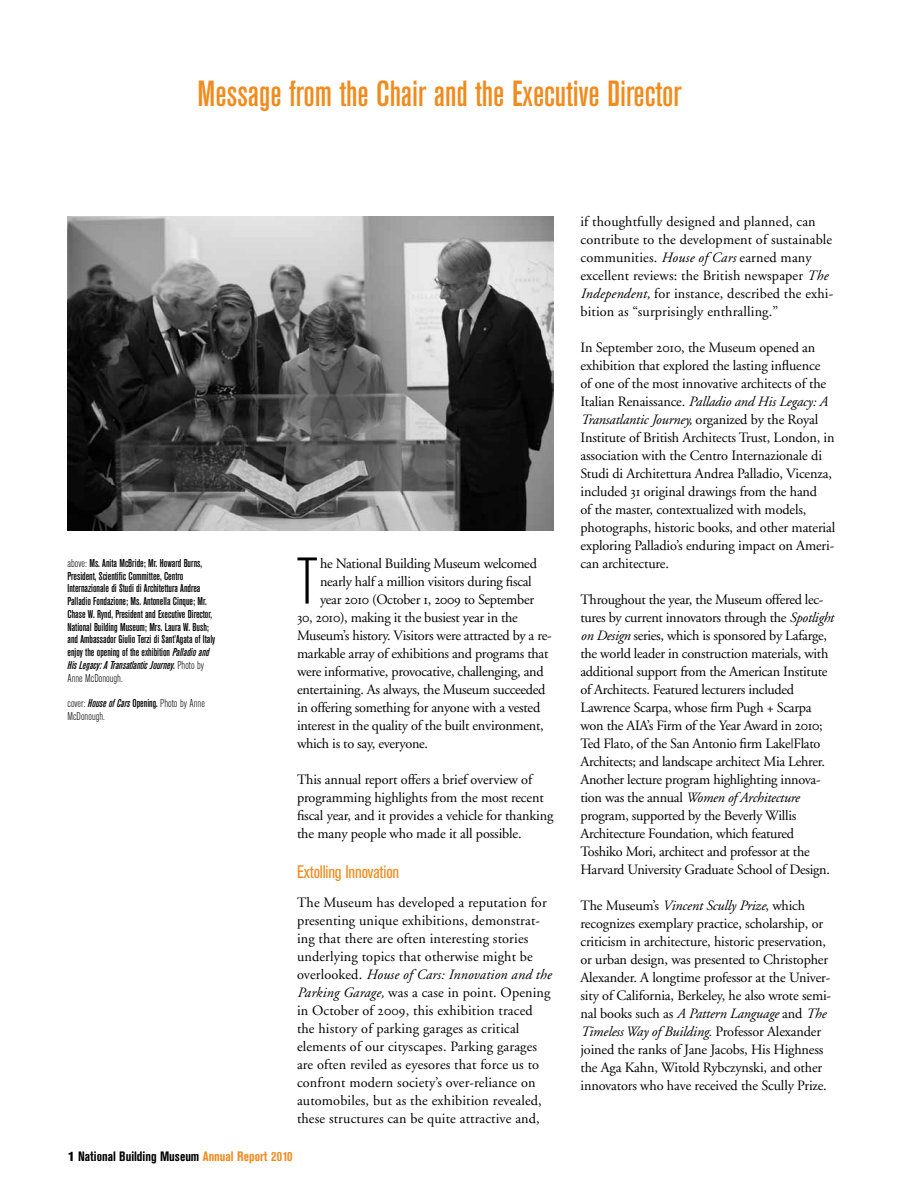
<style>
.page{position:relative;width:918px;height:1188px;background:#fff}
.page>*{position:absolute;margin:0;border:0;box-sizing:border-box;transform-origin:0 0}
.t1{font:300 condensed 65.25px "Akzidenz Grotesk BE";color:#000}
.t2{font:500 condensed 36px "Akzidenz Grotesk BE";color:#f08b1d}
.t3{font:condensed 18px "Akzidenz Grotesk BE";letter-spacing:-.01em;color:#f08b1d}
.t4{font:14.25px/18px "Adobe Garamond";letter-spacing:-.01em;color:#000}
.t5{font:14.25px/18px "Adobe Garamond";letter-spacing:.01em;color:#000}
.t6{font:700 condensed 13.5px "Akzidenz Grotesk BE";color:#000}
.t7{font:500 condensed 11.25px/12.8px "Akzidenz Grotesk BE";color:#000}
.t8{font:300 condensed 11.25px/12.8px "Akzidenz Grotesk BE";color:#000}
.s1{font-weight:300}
.s2{font-style:italic}
.s3{font-weight:500;font-style:italic}
.s4{font-weight:500}
.s5{font-family:"Adobe Garamond Exp"}
.s6{font-stretch:normal}
.s7{color:#f08b1d}
</style>
<div class="page">
<img style="left:68px;top:216px;width:486px;height:315px">
<h2 class="t2" style="left:198px;top:74px;width:486px">Message from the Chair and the Executive Director</h2>
<p class="t7" style="left:68px;top:557px;width:149px"><span class="s1">above:</span> Ms. Anita McBride; Mr. Howard Burns, President, Scientific Committee, Centro Internazionale di Studi di Architettura Andrea Palladio Fondazione; Ms. Antonella Cinque; Mr.<br>Chase W. Rynd, President and Executive Director, National Building Museum; Mrs. Laura W. Bush; and Ambassador Giulio Terzi di Sant’Agata of Italy enjoy the opening of the exhibition <span class="s2">Palladio and His Legacy: A Transatlantic Journey.</span> <span class="s1">Photo by Anne McDonough.</span></p>
<p class="t8" style="left:68px;top:697px;width:139px">cover: <span class="s3">House of Cars</span> <span class="s4">Opening.</span> Photo by Anne<br>McDonough.</p>
<h1 class="t1" style="left:297px;top:546px;width:21px">T</h1>
<p class="t4" style="left:320px;top:554px;width:218px">he National Building Museum welcomed</p>
<p class="t4" style="left:320px;top:572px;width:213px">nearly half a million visitors during fiscal</p>
<p class="t4" style="left:320px;top:590px;width:216px">year <span class="s5">2010</span> (October <span class="s5">1, 2009</span> to September</p>
<p class="t4" style="left:297px;top:608px;width:222px"><span class="s5">30, 2010</span>), making it the busiest year in the</p>
<p class="t4" style="left:297px;top:626px;width:256px">Museum’s history. Visitors were attracted by a re-</p>
<p class="t4" style="left:297px;top:644px;width:253px">markable array of exhibitions and programs that</p>
<p class="t4" style="left:297px;top:662px;width:248px">were informative, provocative, challenging, and</p>
<p class="t4" style="left:297px;top:680px;width:250px">entertaining. As always, the Museum succeeded</p>
<p class="t4" style="left:297px;top:698px;width:245px">in offering something for anyone with a vested</p>
<p class="t4" style="left:297px;top:716px;width:248px">interest in the quality of the built environment,</p>
<p class="t4" style="left:297px;top:734px;width:133px">which is to say, everyone.</p>
<p class="t4" style="left:297px;top:770px;width:258px">This annual report offers a brief overview of programming highlights from the most recent fiscal year, and it provides a vehicle for thanking the many people who made it all possible.</p>
<p class="t3" style="left:297px;top:862px;width:104px">Extolling Innovation</p>
<p class="t5" style="left:297px;top:894px;width:256px">The Museum has developed a reputation for presenting unique exhibitions, demonstrat&shy;ing that there are often interesting stories underlying topics that otherwise might be overlooked. <span class="s2">House of Cars: Innovation and the Parking Garage,</span> was a case in point. Opening in October of <span class="s5">2009</span>, this exhibition traced the history of parking garages as critical elements of our cityscapes. Parking garages are often reviled as eyesores that force us to confront modern society’s over-reliance on automobiles, but as the exhibition revealed, these structures can be quite attractive and,</p>
<p class="t6" style="left:68px;top:1149px;width:227px"><span class="s6">1</span> National Building Museum <span class="s7">Annual Report 2010</span></p>
<p class="t5" style="left:581px;top:213px;width:254px">if thoughtfully designed and planned, can contribute to the development of sustainable communities. <span class="s2">House of Cars</span> earned many excellent reviews: the British newspaper <span class="s2">The Independent,</span> for instance, described the exhi&shy;bition as “surprisingly enthralling.”</p>
<p class="t4" style="left:581px;top:339px;width:256px">In September <span class="s5">2010</span>, the Museum opened an exhibition that explored the lasting influence<br>of one of the most innovative architects of the Italian Renaissance. <span class="s2">Palladio and His Legacy: A Transatlantic Journey,</span> organized by the Royal Institute of British Architects Trust, London, in association with the Centro Internazionale di Studi di Architettura Andrea Palladio, Vicenza, included <span class="s5">31</span> original drawings from the hand<br>of the master, contextualized with models, photographs, historic books, and other material exploring Palladio’s enduring impact on Ameri&shy;can architecture.</p>
<p class="t4" style="left:581px;top:591px;width:255px">Throughout the year, the Museum offered lec&shy;tures by current innovators through the <span class="s2">Spotlight on Design</span> series, which is sponsored by Lafarge, the world leader in construction materials, with additional support from the American Institute of Architects. Featured lecturers included Lawrence Scarpa, whose firm Pugh + Scarpa won the AIA’s Firm of the Year Award in <span class="s5">2010</span>; Ted Flato, of the San Antonio firm Lake|Flato Architects; and landscape architect Mia Lehrer.<br>Another lecture program highlighting innova&shy;tion was the annual <span class="s2">Women of Architecture </span>program, supported by the Beverly Willis Architecture Foundation, which featured Toshiko Mori, architect and professor at the Harvard University Graduate School of Design.</p>
<p class="t4" style="left:581px;top:897px;width:252px">The Museum’s <span class="s2">Vincent Scully Prize</span>, which recognizes exemplary practice, scholarship, or criticism in architecture, historic preservation, or urban design, was presented to Christopher Alexander. A longtime professor at the Univer&shy;sity of California, Berkeley, he also wrote semi&shy;nal books such as <span class="s2">A Pattern Language</span> and <span class="s2">The Timeless Way of Building.</span> Professor Alexander joined the ranks of Jane Jacobs, His Highness the Aga Kahn, Witold Rybczynski, and other innovators who have received the Scully Prize.</p>
</div>
